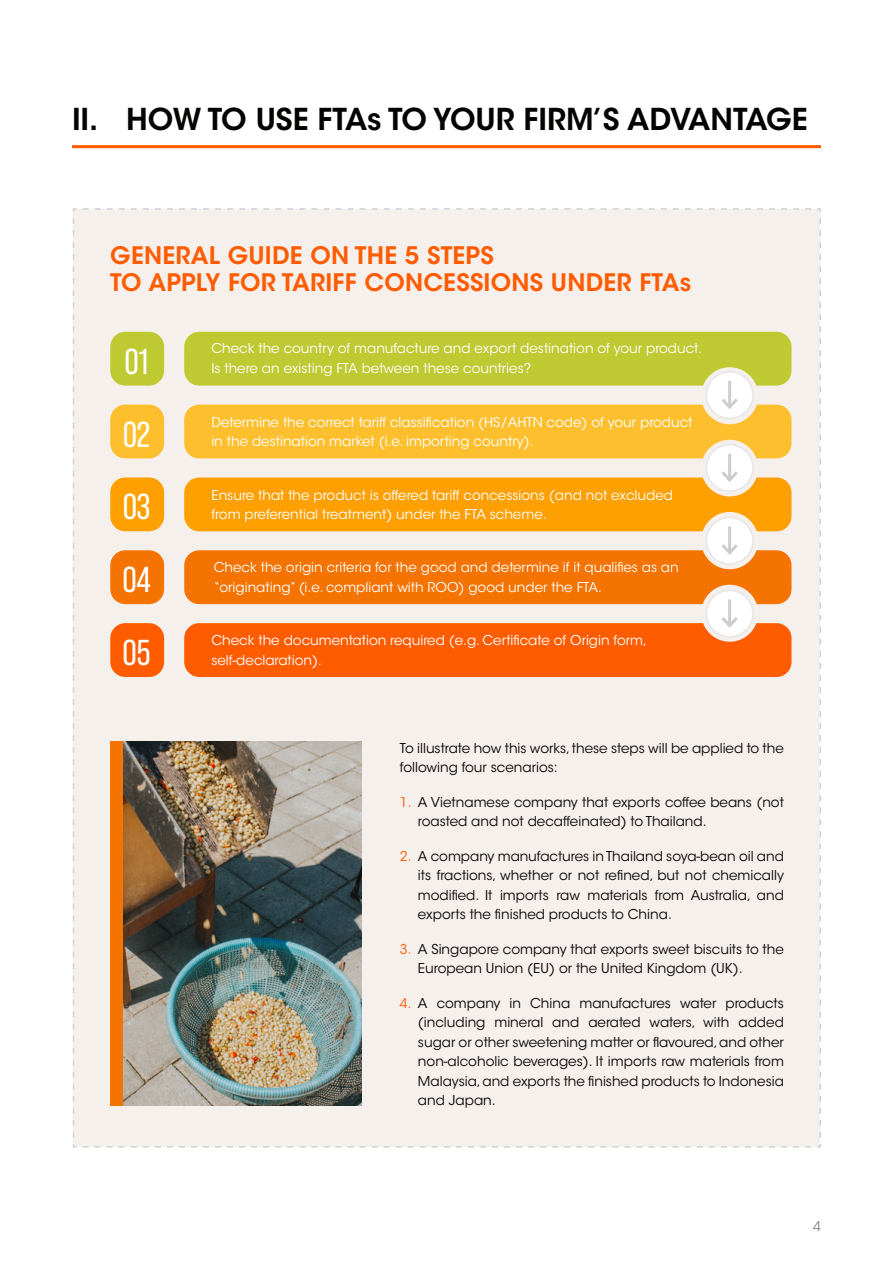
<style>
.page{position:relative;width:893px;height:1263px;background:#fff}
.page>*{position:absolute;margin:0;border:0;box-sizing:border-box;transform-origin:0 0}
.t1{font:36px/72.9px "Bebas Neue Pro";letter-spacing:-.01em;color:#fff;text-align:justify}
.t2{font:600 30px "ITC Avant Garde Std";color:#050403}
.t3{font:600 24px/27px "ITC Avant Garde Std";letter-spacing:.01em;color:#ff5c00}
.t4{font:13.5px/19.5px "ITC Avant Garde Std";color:#050403}
.t5{font:13.5px/19.5px "ITC Avant Garde Std";color:#fff}
.t6{font:13.5px "ITC Avant Garde Std";color:#828281}
.s1{color:#ff5c00}
</style>
<div class="page">
<hr style="left:72px;top:145px;width:749px;height:3px;background:#ff5c00">
<div style="left:72px;top:208px;width:749px;height:940px;background:#f6f0ed"></div>
<div style="left:184px;top:332px;width:607px;height:54px;background:#bfc932"></div>
<div style="left:110px;top:332px;width:54px;height:54px;background:#bfc932;border-radius:15px"></div>
<div style="left:110px;top:405px;width:54px;height:53px;background:#fdbf2e;border-radius:15px"></div>
<div style="left:110px;top:477px;width:54px;height:54px;background:#fea002;border-radius:15px"></div>
<div style="left:110px;top:550px;width:54px;height:54px;background:#f57300;border-radius:15px"></div>
<div style="left:110px;top:623px;width:54px;height:54px;background:#ff5c00;border-radius:15px"></div>
<div style="left:706px;top:372px;width:47px;height:46px;background:#fff;border-radius:50%"></div>
<div style="left:706px;top:371px;width:48px;height:48px;border:2px solid #e6e6e6;border-radius:50%"></div>
<hr style="left:728px;top:381px;width:3px;height:26px;background:#cdcdcd">
<svg style="left:184px;top:395px;width:607px;height:63px;background:#fbc851"></svg>
<div style="left:706px;top:445px;width:47px;height:46px;background:#fff;border-radius:50%"></div>
<div style="left:706px;top:444px;width:48px;height:48px;border:2px solid #e6e6e6;border-radius:50%"></div>
<hr style="left:728px;top:454px;width:3px;height:26px;background:#cdcdcd">
<svg style="left:184px;top:468px;width:607px;height:63px;background:#fcae2d"></svg>
<div style="left:706px;top:517px;width:47px;height:47px;background:#fff;border-radius:50%"></div>
<div style="left:706px;top:517px;width:48px;height:48px;border:2px solid #e6e6e6;border-radius:50%"></div>
<hr style="left:728px;top:527px;width:3px;height:26px;background:#cdcdcd">
<svg style="left:184px;top:541px;width:607px;height:63px;background:#f5892b"></svg>
<div style="left:706px;top:590px;width:47px;height:47px;background:#fff;border-radius:50%"></div>
<div style="left:706px;top:590px;width:48px;height:48px;border:2px solid #e6e6e6;border-radius:50%"></div>
<hr style="left:728px;top:599px;width:3px;height:27px;background:#cdcdcd">
<svg style="left:184px;top:614px;width:607px;height:63px;background:#fd7528"></svg>
<img style="left:122px;top:741px;width:239px;height:365px">
<div style="left:110px;top:741px;width:12px;height:365px;background:#f57300"></div>
<h2 class="t2" style="left:72px;top:100px;width:737px">II. HOW TO USE FTAs TO YOUR FIRM’S ADVANTAGE</h2>
<h3 class="t3" style="left:110px;top:242px;width:583px">GENERAL GUIDE ON THE 5 STEPS<br>TO APPLY FOR TARIFF CONCESSIONS UNDER FTAs</h3>
<h1 class="t1" style="left:122px;top:325px;width:30px">01<br>02<br>03<br>04<br>05</h1>
<p class="t5" style="left:211px;top:339px;width:493px">Check the country of manufacture and export destination of your product.<br>Is there an existing FTA between these countries?</p>
<p class="t5" style="left:211px;top:412px;width:483px">Determine the correct tariff classification (HS/AHTN code) of your product in the destination market (i.e. importing country).</p>
<p class="t5" style="left:211px;top:485px;width:463px">Ensure that the product is offered tariff concessions (and not excluded from preferential treatment) under the FTA scheme.</p>
<p class="t5" style="left:214px;top:558px;width:467px">Check the origin criteria for the good and determine if it qualifies as an “originating” (i.e. compliant with ROO) good under the FTA.</p>
<p class="t5" style="left:211px;top:631px;width:437px">Check the documentation required (e.g. Certificate of Origin form, self-declaration).</p>
<p class="t4" style="left:400px;top:738px;width:385px">To illustrate how this works, these steps will be applied to the following four scenarios:</p>
<p class="t4" style="left:418px;top:792px;width:367px;text-indent:-18px"><span class="s1">1.</span> A Vietnamese company that exports coffee beans (not roasted and not decaffeinated) to Thailand.</p>
<p class="t4" style="left:418px;top:846px;width:367px;text-align:justify;text-indent:-18px"><span class="s1">2.</span> A company manufactures in Thailand soya-bean oil and its fractions, whether or not refined, but not chemically modified. It imports raw materials from Australia, and exports the finished products to China.</p>
<p class="t4" style="left:418px;top:939px;width:367px;text-indent:-18px"><span class="s1">3.</span> A Singapore company that exports sweet biscuits to the<br>European Union (EU) or the United Kingdom (UK).</p>
<p class="t4" style="left:418px;top:993px;width:367px;text-align:justify;text-indent:-18px"><span class="s1">4.</span> A company in China manufactures water products (including mineral and aerated waters, with added sugar or other sweetening matter or flavoured, and other non-alcoholic beverages). It imports raw materials from Malaysia, and exports the finished products to Indonesia and Japan.</p>
<p class="t6" style="left:813px;top:1218px;width:9px">4</p>
</div>
